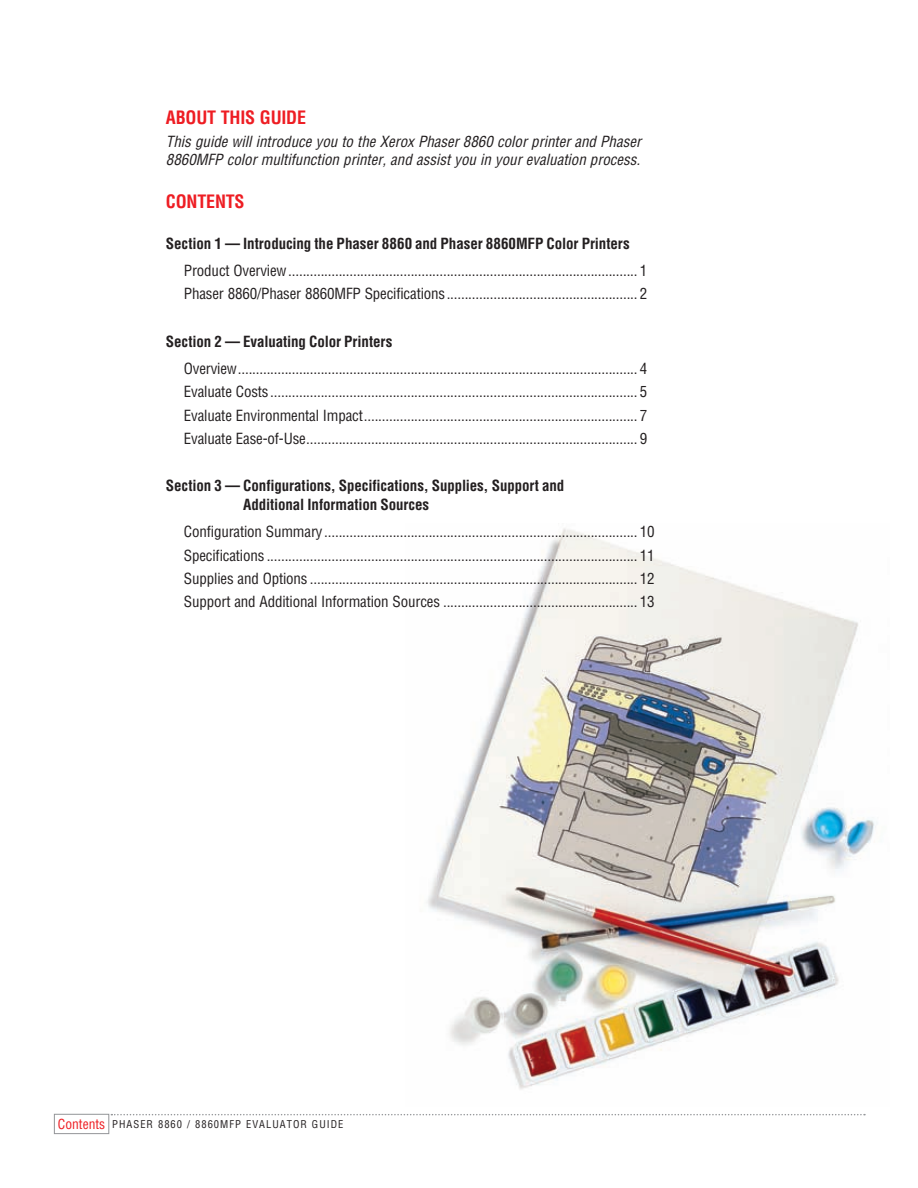
<style>
.page{position:relative;width:918px;height:1188px;background:#fff}
.page>*{position:absolute;margin:0;border:0;box-sizing:border-box;transform-origin:0 0}
.t1{font:700 condensed 18px "Helvetica";letter-spacing:-.01em;color:#ee1d23}
.t2{font:condensed 15px/23.4px "Helvetica";letter-spacing:-.01em;color:#231f20;text-align:justify}
.t3{font:700 condensed 15px/18.8px "Helvetica";letter-spacing:-.01em;color:#231f20}
.t4{font:italic condensed 15px/18px "Helvetica";color:#231f20}
.t5{font:condensed 10.5px "Helvetica";letter-spacing:.1em;color:#231f20}
.s1{font-size:13.5px;color:#ee1d23}
</style>
<div class="page">
<svg style="left:111px;top:1114px;width:754px;height:1px"></svg>
<div style="left:54px;top:1114px;width:55px;height:20px;border:1px solid #939598"></div>
<img style="left:427px;top:528px;width:450px;height:562px">
<p class="t1" style="left:166px;top:106px;width:142px">About this Guide</p>
<p class="t4" style="left:166px;top:133px;width:477px">This guide will introduce you to the Xerox Phaser 8860 color printer and Phaser<br>8860MFP color multifunction printer, and assist you in your evaluation process.</p>
<p class="t1" style="left:166px;top:191px;width:70px">CONTENTS</p>
<p class="t3" style="left:166px;top:234px;width:465px">Section 1 — Introducing the Phaser 8860 and Phaser 8860MFP Color Printers</p>
<p class="t2" style="left:184px;top:259px;width:465px">Product Overview................................................................................................. 1<br>Phaser 8860/Phaser 8860MFP Specifications..................................................... 2</p>
<p class="t3" style="left:166px;top:332px;width:228px">Section 2 — Evaluating Color Printers</p>
<p class="t2" style="left:184px;top:356px;width:465px;text-indent:-18px">Overview............................................................................................................... 4<br>Evaluate Costs ...................................................................................................... 5<br>Evaluate Environmental Impact............................................................................ 7<br>Evaluate Ease-of-Use............................................................................................ 9</p>
<p class="t3" style="left:243px;top:477px;width:323px;text-indent:-77px">Section 3 — Configurations, Specifications, Supplies, Support and<br>Additional Information Sources</p>
<p class="t2" style="left:184px;top:520px;width:472px">Configuration Summary ....................................................................................... 10<br>Specifications ....................................................................................................... 11<br>Supplies and Options ........................................................................................... 12<br>Support and Additional Information Sources ...................................................... 13</p>
<p class="t5" style="left:58px;top:1118px;width:286px"><span class="s1">Contents</span> Phaser 8860 / 8860MFP Evaluator Guide</p>
</div>
